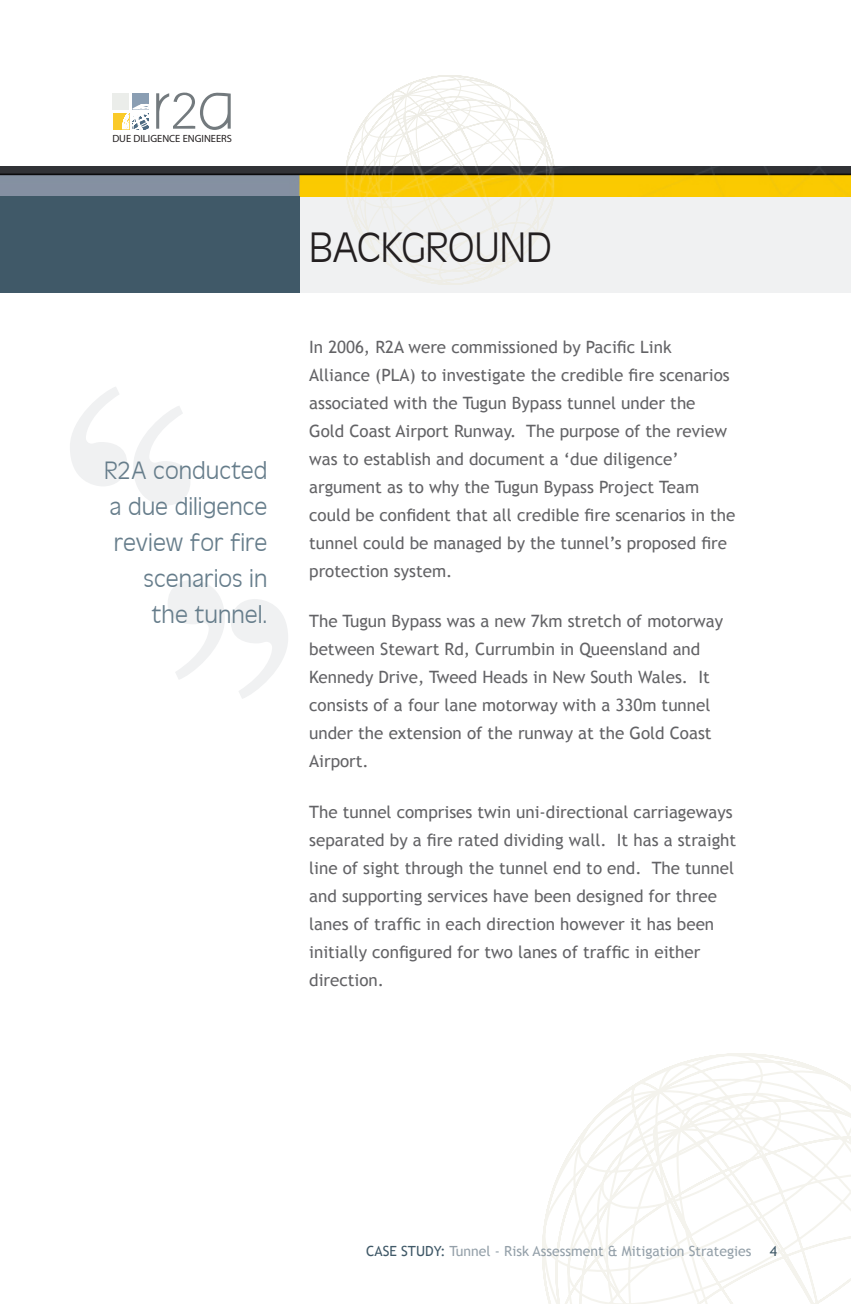
<style>
.page{position:relative;width:851px;height:1304px;background:#fff}
.page>*{position:absolute;margin:0;border:0;box-sizing:border-box;transform-origin:0 0}
.Heading_1_-_Section{font:44px "Antique Oli T Ligh";color:#231f20}
.t1{font:26px/36px "Antique Oli T Ligh";color:#667d8b;text-align:right}
.Body{font:17px/28px "Trebuchet MS";color:#636366}
.t2{font:14px "Trebuchet MS";color:#94a0a9}
.t3{font:14px "Trebuchet MS";color:#405968}
.t4{font:condensed 10.4px "Frutiger";color:#231f20}
.s1{color:#405968}
</style>
<div class="page">
<svg style="left:542px;top:1053px;width:308px;height:251px"></svg>
<div style="left:299px;top:196px;width:551px;height:97px;background:#f0f1f2"></div>
<svg style="left:345px;top:75px;width:210px;height:210px"></svg>
<img style="left:0;top:167px;width:850px;height:29px">
<svg style="left:156px;top:93px;width:75px;height:37px"></svg>
<div style="left:113px;top:93px;width:16px;height:17px;background:#ebedea"></div>
<div style="left:113px;top:113px;width:16px;height:16px;background:#faca29"></div>
<div style="left:132px;top:93px;width:17px;height:17px;background:#8a9eb3"></div>
<svg style="left:122px;top:104px;width:27px;height:25px"></svg>
<div style="left:0;top:196px;width:299px;height:97px;background:#405968"></div>
<svg style="left:231px;top:599px;width:57px;height:100px"></svg>
<svg style="left:168px;top:580px;width:57px;height:99px"></svg>
<svg style="left:70px;top:387px;width:57px;height:99px"></svg>
<svg style="left:133px;top:406px;width:57px;height:99px"></svg>
<p class="t4" style="left:112px;top:134px;width:121px">DUE DILIGENCE ENGINEERS</p>
<p class="t1" style="left:104px;top:453px;width:165px">R2A conducted a due diligence review for fire scenarios in the tunnel.</p>
<p class="Heading_1_-_Section" style="left:309px;top:224px;width:244px">BACKGROUND</p>
<p class="Body" style="left:309px;top:333px;width:427px">In 2006, R2A were commissioned by Pacific Link Alliance (PLA) to investigate the credible fire scenarios associated with the Tugun Bypass tunnel under the<br>Gold Coast Airport Runway. The purpose of the review was to establish and document a ‘due diligence’ argument as to why the Tugun Bypass Project Team could be confident that all credible fire scenarios in the tunnel could be managed by the tunnel’s proposed fire protection system.</p>
<p class="Body" style="left:309px;top:608px;width:415px">The Tugun Bypass was a new 7km stretch of motorway between Stewart Rd, Currumbin in Queensland and Kennedy Drive, Tweed Heads in New South Wales. It consists of a four lane motorway with a 330m tunnel under the extension of the runway at the Gold Coast Airport.</p>
<p class="Body" style="left:309px;top:798px;width:428px">The tunnel comprises twin uni-directional carriageways separated by a fire rated dividing wall. It has a straight line of sight through the tunnel end to end. The tunnel and supporting services have been designed for three lanes of traffic in each direction however it has been initially configured for two lanes of traffic in either direction.</p>
<p class="t2" style="left:366px;top:1243px;width:387px"><span class="s1">CASE STUDY:</span> Tunnel - Risk Assessment &amp; Mitigation Strategies</p>
<p class="t3" style="left:769px;top:1243px;width:9px">4</p>
</div>
